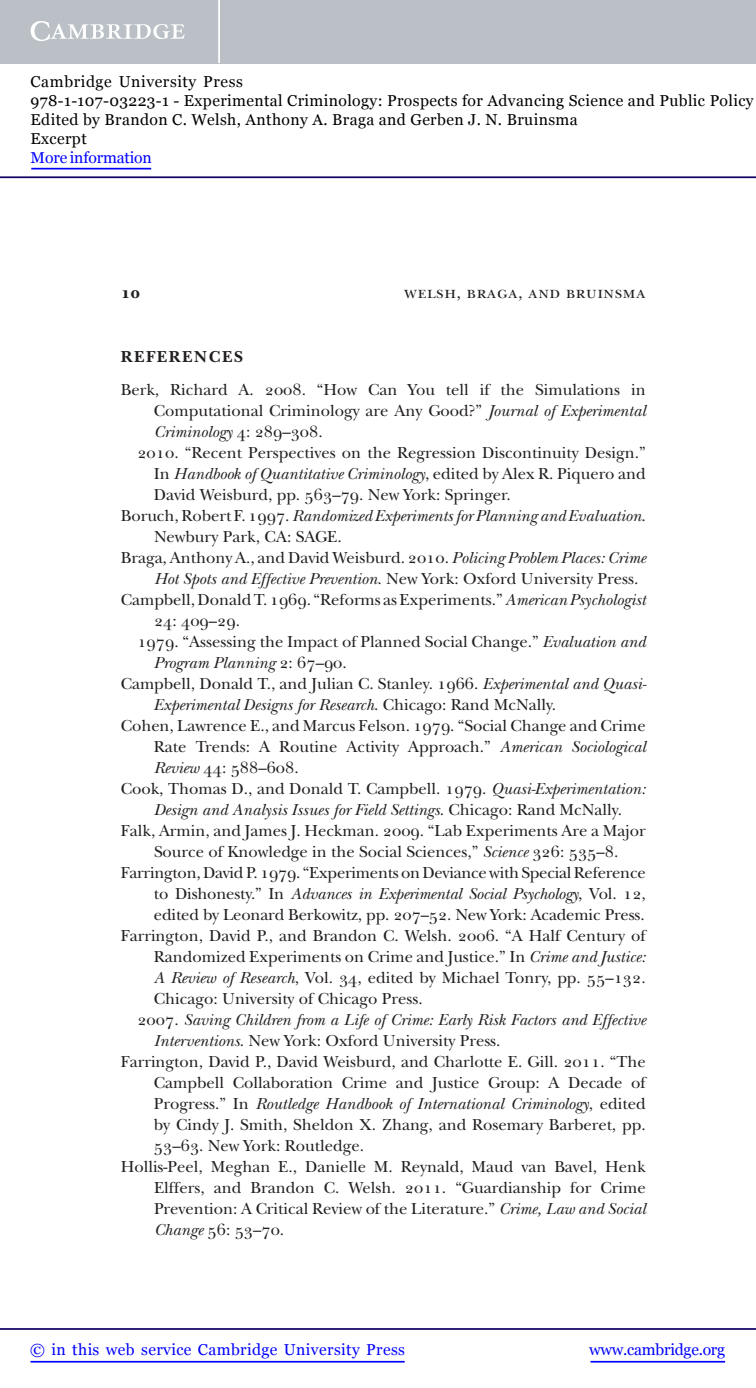
<style>
.page{position:relative;width:756px;height:1388px;background:#fff}
.page>*{position:absolute;margin:0;border:0;box-sizing:border-box;transform-origin:0 0}
.t1{font:17.5px "New Baskerville Std";letter-spacing:.025em;color:#231f20}
.t2{font:700 17.5px "New Baskerville Std";color:#231f20}
.t3{font:16.62px "New Baskerville Std";color:#231f20}
.t4{font:italic 16.62px "New Baskerville Std";color:#231f20}
.t5{font:16.62px "New Baskerville Std";letter-spacing:.05em;color:#231f20}
.t6{font:700 16.62px "New Baskerville Std";letter-spacing:.1em;color:#231f20}
.t7{font:15.75px/18.9px "Georgia";letter-spacing:.025em;color:#000}
.t8{font:15.75px "Georgia";letter-spacing:.025em;color:#00f}
.t9{font:15.75px "Georgia";letter-spacing:-.015em;color:#00f}
.t10{font:15.75px "Georgia";letter-spacing:-.01em;color:#00f}
.s1{font-style:italic}
.s2{font-style:normal}
</style>
<div class="page">
<hr style="left:591px;top:1361px;width:134px;height:1px;background:#00f">
<hr style="left:0;top:1328px;width:756px;height:2px;background:#150666">
<hr style="left:31px;top:1361px;width:374px;height:1px;background:#00f">
<div style="left:0;top:0;width:756px;height:63px;background:#bac0c6"></div>
<svg style="left:31px;top:21px;width:154px;height:20px"></svg>
<hr style="left:218px;top:0;width:2px;height:63px;background:#fff">
<hr style="left:0;top:176px;width:756px;height:2px;background:#150666">
<hr style="left:31px;top:168px;width:120px;height:1px;background:#00f">
<p class="t7" style="left:31px;top:72px;width:725px">Cambridge University Press<br>978-1-107-03223-1 - Experimental Criminology: Prospects for Advancing Science and Public Policy Edited by Brandon C. Welsh, Anthony A. Braga and Gerben J. N. Bruinsma<br>Excerpt</p>
<p class="t10" style="left:31px;top:148px;width:123px">More information</p>
<p class="t2" style="left:121px;top:286px;width:21px">10</p>
<p class="t1" style="left:404px;top:286px;width:243px">Welsh, Braga, and Bruinsma</p>
<p class="t6" style="left:121px;top:350px;width:124px">REFERENCES</p>
<p class="t3" style="left:121px;top:384px;width:526px">Berk , Richard A. 2008 . “ How Can You tell if the Simulations in</p>
<p class="t3" style="left:154px;top:405px;width:493px">Computational Criminology are Any Good? ” <span class="s1">Journal of Experimental</span></p>
<p class="t4" style="left:154px;top:426px;width:170px">Criminology <span class="s2">4 : 289 – 308.</span></p>
<p class="t3" style="left:137px;top:447px;width:510px">2010 . “Recent Perspectives on the Regression Discontinuity Design.”</p>
<p class="t4" style="left:154px;top:468px;width:493px"><span class="s2">In</span> Handbook of Quantitative Criminology<span class="s2">, edited by Alex R. Piquero and</span></p>
<p class="t3" style="left:154px;top:489px;width:358px">David Weisburd , pp. 563–79 . New York : Springer .</p>
<p class="t4" style="left:121px;top:510px;width:527px"><span class="s2">Boruch , Robert F. 1997 .</span> Randomized Experiments for Planning and Evaluation <span class="s2">.</span></p>
<p class="t3" style="left:154px;top:531px;width:189px">Newbury Park, CA : SAGE .</p>
<p class="t3" style="left:121px;top:552px;width:526px">Braga , Anthony A. , and David Weisburd . 2010 . <span class="s1">Policing Problem Places: Crime</span></p>
<p class="t3" style="left:154px;top:573px;width:486px"><span class="s1">Hot Spots and Effective Prevention</span> . New York : Oxford University Press .</p>
<p class="t3" style="left:121px;top:594px;width:527px">Campbell , Donald T. 1969 . “ Reforms as Experiments. ” <span class="s1">American Psychologist</span></p>
<p class="t3" style="left:154px;top:615px;width:87px">24 : 409 – 29.</p>
<p class="t3" style="left:137px;top:636px;width:510px">1979 . “ Assessing the Impact of Planned Social Change. ” <span class="s1">Evaluation and</span></p>
<p class="t4" style="left:154px;top:657px;width:194px">Program Planning <span class="s2">2 : 67 – 90.</span></p>
<p class="t3" style="left:121px;top:678px;width:526px">Campbell , Donald T. , and Julian C. Stanley . 1966 . <span class="s1">Experimental and Quasi-</span></p>
<p class="t4" style="left:154px;top:699px;width:404px">Experimental Designs for Research <span class="s2">. Chicago : Rand McNally.</span></p>
<p class="t3" style="left:121px;top:720px;width:526px">Cohen , Lawrence E. , and Marcus Felson . 1979 . “ Social Change and Crime</p>
<p class="t5" style="left:154px;top:741px;width:493px">Rate Trends: A Routine Activity Approach. ” <span class="s1">American Sociological</span></p>
<p class="t3" style="left:154px;top:762px;width:146px"><span class="s1">Review</span> 44 : 588 – 608.</p>
<p class="t3" style="left:121px;top:783px;width:527px">Cook , Thomas D. , and Donald T. Campbell . 1979 . <span class="s1">Quasi- Experimentation:</span></p>
<p class="t4" style="left:154px;top:804px;width:470px">Design and Analysis Issues for Field Settings <span class="s2">. Chicago : Rand McNally.</span></p>
<p class="t3" style="left:121px;top:825px;width:527px">Falk , Armin , and James J. Heckman . 2009 . “ Lab Experiments Are a Major</p>
<p class="t3" style="left:154px;top:846px;width:466px">Source of Knowledge in the Social Sciences, ” <span class="s1">Science</span> 326 : 535 – 8.</p>
<p class="t3" style="left:121px;top:867px;width:526px">Farrington , David P. 1979 . “Experiments on Deviance with Special Reference</p>
<p class="t4" style="left:154px;top:888px;width:493px"><span class="s2">to Dishonesty.” In</span> Advances in Experimental Social Psychology<span class="s2">, Vol. 12,</span></p>
<p class="t3" style="left:154px;top:909px;width:492px">edited by Leonard Berkowitz , pp. 207–52. New York : Academic Press .</p>
<p class="t3" style="left:121px;top:930px;width:528px">Farrington , David P. , and Brandon C. Welsh . 2006 . “A Half Century of</p>
<p class="t3" style="left:154px;top:951px;width:493px">Randomized Experiments on Crime and Justice.” In <span class="s1">Crime and Justice:</span></p>
<p class="t3" style="left:154px;top:972px;width:493px"><span class="s1">A Review of Research</span>, Vol. 34, edited by Michael Tonry , pp. 55–132.</p>
<p class="t3" style="left:154px;top:993px;width:270px">Chicago : University of Chicago Press.</p>
<p class="t4" style="left:137px;top:1014px;width:510px"><span class="s2">2007 .</span> Saving Children from a Life of Crime: Early Risk Factors and Effective</p>
<p class="t3" style="left:154px;top:1035px;width:348px"><span class="s1">Interventions</span> . New York : Oxford University Press.</p>
<p class="t3" style="left:121px;top:1056px;width:526px">Farrington , David P. , David Weisburd , and Charlotte E. Gill . 2011 . “The</p>
<p class="t3" style="left:154px;top:1077px;width:495px">Campbell Collaboration Crime and Justice Group: A Decade of</p>
<p class="t4" style="left:154px;top:1098px;width:493px"><span class="s2">Progress.” In</span> Routledge Handbook of International Criminology<span class="s2">, edited</span></p>
<p class="t3" style="left:154px;top:1119px;width:493px">by Cindy J. Smith , Sheldon X. Zhang , and Rosemary Barberet , pp.</p>
<p class="t3" style="left:154px;top:1140px;width:212px">53–63. New York : Routledge .</p>
<p class="t3" style="left:121px;top:1161px;width:527px">Hollis- Peel , Meghan E. , Danielle M. Reynald , Maud van Bavel , Henk</p>
<p class="t3" style="left:154px;top:1182px;width:493px">Elffers , and Brandon C. Welsh . 2011 . “ Guardianship for Crime</p>
<p class="t3" style="left:154px;top:1203px;width:493px">Prevention: A Critical Review of the Literature. ” <span class="s1">Crime, Law and Social</span></p>
<p class="t3" style="left:154px;top:1224px;width:132px"><span class="s1">Change</span> 56 : 53 – 70.</p>
<p class="t8" style="left:30px;top:1340px;width:376px">© in this web service Cambridge University Press</p>
<p class="t9" style="left:589px;top:1340px;width:137px">www.cambridge.org</p>
</div>
